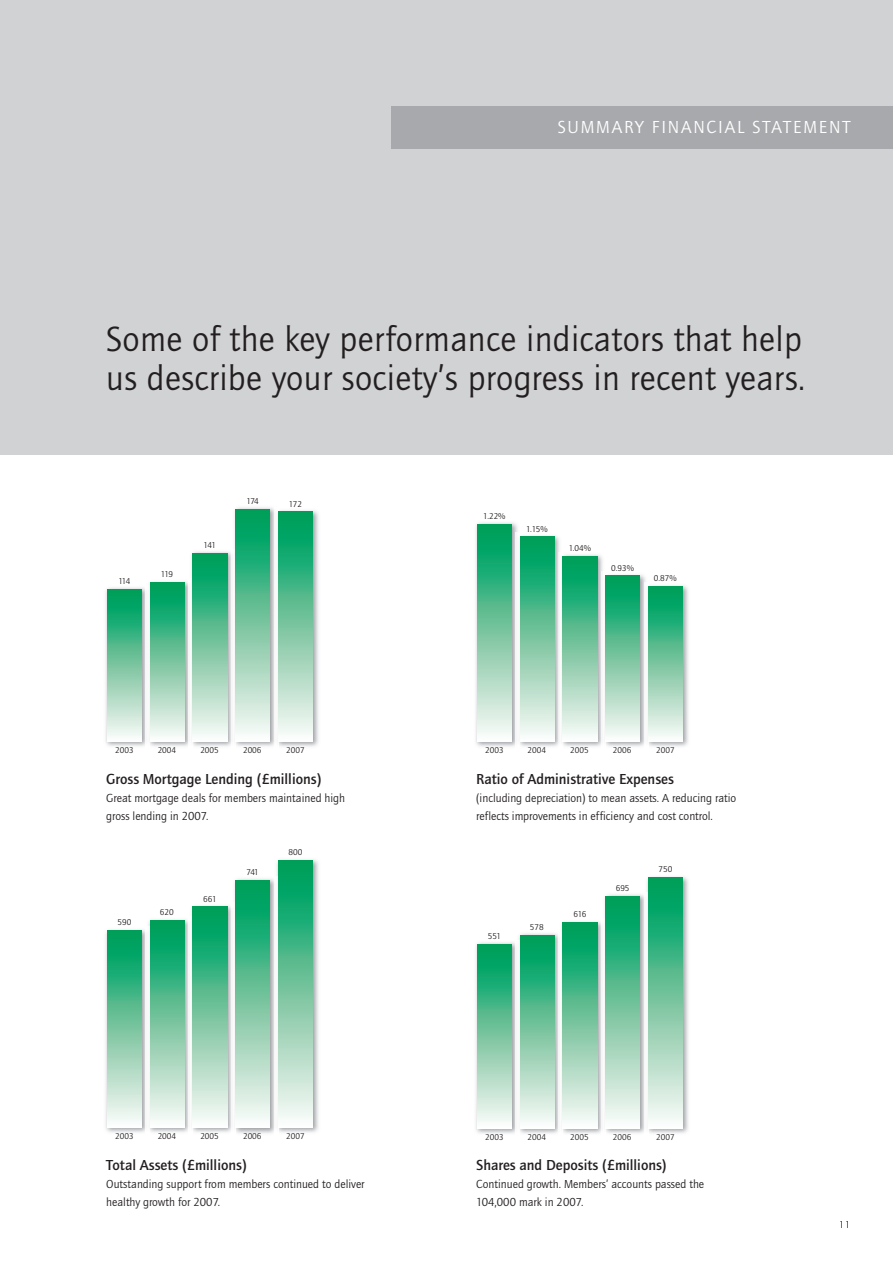
<style>
.page{position:relative;width:893px;height:1263px;background:#fff}
.page>*{position:absolute;margin:0;border:0;box-sizing:border-box;transform-origin:0 0}
.t1{font:36px/39px "Quay Sans EF";letter-spacing:.01em;color:#231f20}
.t2{font:18px "Quay Sans EF";letter-spacing:.1em;color:#fff}
.t3{font:500 15px "Quay Sans EF";color:#231f20}
.t4{font:12px/18px "Quay Sans EF";color:#231f20}
.t5{font:300 9px "Futura";color:#231f20}
.t6{font:8.7px "Quay Sans EF";color:#231f20}
</style>
<div class="page">
<div style="left:0;top:0;width:893px;height:455px;background:#d1d2d4"></div>
<div style="left:391px;top:106px;width:502px;height:43px;background:#a8a9ad"></div>
<img style="left:105px;top:587px;width:40px;height:159px">
<div style="left:107px;top:589px;width:35px;height:152px;background:linear-gradient(to bottom,#009851,#fff7f4)"></div>
<img style="left:149px;top:581px;width:39px;height:165px">
<img style="left:149px;top:585px;width:1px;height:161px">
<div style="left:150px;top:582px;width:34px;height:159px;background:linear-gradient(to bottom,#009751,#fff7f5)"></div>
<img style="left:191px;top:551px;width:40px;height:195px">
<div style="left:193px;top:553px;width:34px;height:188px;background:linear-gradient(to bottom,#009851,#fff7f4)"></div>
<img style="left:234px;top:507px;width:40px;height:239px">
<div style="left:236px;top:509px;width:34px;height:232px;background:linear-gradient(to bottom,#009851,#fff7f5)"></div>
<img style="left:278px;top:510px;width:41px;height:237px">
<div style="left:278px;top:512px;width:35px;height:229px;background:linear-gradient(to bottom,#009851,#fff8f5)"></div>
<img style="left:105px;top:929px;width:40px;height:204px">
<div style="left:107px;top:930px;width:35px;height:197px;background:linear-gradient(to bottom,#009851,#fff7f5)"></div>
<img style="left:148px;top:919px;width:40px;height:213px">
<div style="left:150px;top:920px;width:34px;height:207px;background:linear-gradient(to bottom,#009751,#fff8f5)"></div>
<img style="left:191px;top:905px;width:40px;height:227px">
<img style="left:191px;top:916px;width:2px;height:216px">
<div style="left:193px;top:907px;width:34px;height:220px;background:linear-gradient(to bottom,#009851,#fff7f5)"></div>
<img style="left:234px;top:878px;width:40px;height:256px">
<div style="left:236px;top:880px;width:34px;height:247px;background:linear-gradient(to bottom,#009851,#fff8f5)"></div>
<img style="left:276px;top:859px;width:43px;height:274px">
<img style="left:276px;top:876px;width:2px;height:257px">
<div style="left:278px;top:860px;width:35px;height:267px;background:linear-gradient(to bottom,#009851,#fff8f5)"></div>
<img style="left:476px;top:942px;width:39px;height:192px">
<div style="left:477px;top:944px;width:34px;height:184px;background:linear-gradient(to bottom,#009851,#fff7f5)"></div>
<img style="left:519px;top:933px;width:39px;height:201px">
<div style="left:520px;top:935px;width:34px;height:193px;background:linear-gradient(to bottom,#009851,#fff8f5)"></div>
<img style="left:561px;top:921px;width:40px;height:213px">
<img style="left:561px;top:931px;width:1px;height:203px">
<div style="left:563px;top:923px;width:34px;height:205px;background:linear-gradient(to bottom,#009851,#fff8f6)"></div>
<img style="left:604px;top:894px;width:40px;height:239px">
<div style="left:605px;top:896px;width:35px;height:232px;background:linear-gradient(to bottom,#009851,#fff7f5)"></div>
<img style="left:647px;top:876px;width:41px;height:257px">
<div style="left:648px;top:878px;width:34px;height:250px;background:linear-gradient(to bottom,#009851,#fff7f5)"></div>
<img style="left:476px;top:522px;width:42px;height:225px">
<div style="left:477px;top:524px;width:34px;height:217px;background:linear-gradient(to bottom,#009851,#fff8f5)"></div>
<img style="left:520px;top:535px;width:40px;height:212px">
<img style="left:516px;top:533px;width:2px;height:214px">
<div style="left:520px;top:537px;width:34px;height:204px;background:linear-gradient(to bottom,#009851,#fff7f4)"></div>
<img style="left:559px;top:552px;width:44px;height:195px">
<div style="left:563px;top:556px;width:34px;height:185px;background:linear-gradient(to bottom,#009851,#fff7f5)"></div>
<img style="left:605px;top:574px;width:41px;height:173px">
<img style="left:601px;top:572px;width:2px;height:175px">
<div style="left:605px;top:576px;width:35px;height:165px;background:linear-gradient(to bottom,#009852,#fff7f5)"></div>
<img style="left:649px;top:585px;width:39px;height:162px">
<img style="left:644px;top:582px;width:2px;height:165px">
<div style="left:648px;top:586px;width:34px;height:155px;background:linear-gradient(to bottom,#009851,#fff7f5)"></div>
<h2 class="t2" style="left:558px;top:120px;width:294px">SUMMARY FINANCIAL STATEMENT</h2>
<h1 class="t1" style="left:106px;top:323px;width:700px">Some of the key performance indicators that help us describe your society’s progress in recent years.</h1>
<p class="t6" style="left:246px;top:498px;width:14px">174</p>
<p class="t6" style="left:289px;top:501px;width:15px">172</p>
<p class="t6" style="left:483px;top:513px;width:24px">1.22%</p>
<p class="t6" style="left:526px;top:525px;width:23px">1.15%</p>
<p class="t6" style="left:204px;top:542px;width:14px">141</p>
<p class="t6" style="left:569px;top:545px;width:24px">1.04%</p>
<p class="t6" style="left:118px;top:578px;width:14px">114</p>
<p class="t6" style="left:161px;top:571px;width:14px">119</p>
<p class="t6" style="left:611px;top:564px;width:24px">0.93%</p>
<p class="t6" style="left:654px;top:575px;width:24px">0.87%</p>
<p class="t6" style="left:115px;top:747px;width:20px">2003</p>
<p class="t6" style="left:158px;top:747px;width:20px">2004</p>
<p class="t6" style="left:200px;top:747px;width:20px">2005</p>
<p class="t6" style="left:243px;top:747px;width:20px">2006</p>
<p class="t6" style="left:286px;top:747px;width:20px">2007</p>
<p class="t6" style="left:485px;top:747px;width:20px">2003</p>
<p class="t6" style="left:528px;top:747px;width:20px">2004</p>
<p class="t6" style="left:570px;top:747px;width:20px">2005</p>
<p class="t6" style="left:613px;top:747px;width:20px">2006</p>
<p class="t6" style="left:656px;top:747px;width:20px">2007</p>
<p class="t3" style="left:106px;top:773px;width:217px">Gross Mortgage Lending (£millions)</p>
<p class="t4" style="left:106px;top:790px;width:240px">Great mortgage deals for members maintained high gross lending in 2007.</p>
<p class="t3" style="left:476px;top:773px;width:199px">Ratio of Administrative Expenses</p>
<p class="t4" style="left:476px;top:790px;width:261px">(including depreciation) to mean assets. A reducing ratio reflects improvements in efficiency and cost control.</p>
<p class="t6" style="left:288px;top:849px;width:15px">800</p>
<p class="t6" style="left:246px;top:869px;width:14px">741</p>
<p class="t6" style="left:658px;top:866px;width:15px">750</p>
<p class="t6" style="left:616px;top:885px;width:15px">695</p>
<p class="t6" style="left:203px;top:895px;width:15px">661</p>
<p class="t6" style="left:117px;top:919px;width:15px">590</p>
<p class="t6" style="left:160px;top:909px;width:15px">620</p>
<p class="t6" style="left:530px;top:924px;width:15px">578</p>
<p class="t6" style="left:573px;top:911px;width:14px">616</p>
<p class="t6" style="left:488px;top:933px;width:15px">551</p>
<p class="t6" style="left:115px;top:1133px;width:20px">2003</p>
<p class="t6" style="left:158px;top:1133px;width:20px">2004</p>
<p class="t6" style="left:200px;top:1133px;width:20px">2005</p>
<p class="t6" style="left:243px;top:1133px;width:20px">2006</p>
<p class="t6" style="left:286px;top:1133px;width:20px">2007</p>
<p class="t6" style="left:485px;top:1134px;width:20px">2003</p>
<p class="t6" style="left:528px;top:1134px;width:20px">2004</p>
<p class="t6" style="left:570px;top:1134px;width:20px">2005</p>
<p class="t6" style="left:613px;top:1134px;width:20px">2006</p>
<p class="t6" style="left:656px;top:1134px;width:20px">2007</p>
<p class="t3" style="left:106px;top:1160px;width:142px">Total Assets (£millions)</p>
<p class="t4" style="left:106px;top:1176px;width:260px">Outstanding support from members continued to deliver healthy growth for 2007.</p>
<p class="t3" style="left:476px;top:1160px;width:192px">Shares and Deposits (£millions)</p>
<p class="t4" style="left:476px;top:1176px;width:229px">Continued growth. Members’ accounts passed the<br>104,000 mark in 2007.</p>
<p class="t5" style="left:839px;top:1220px;width:13px">11</p>
</div>
